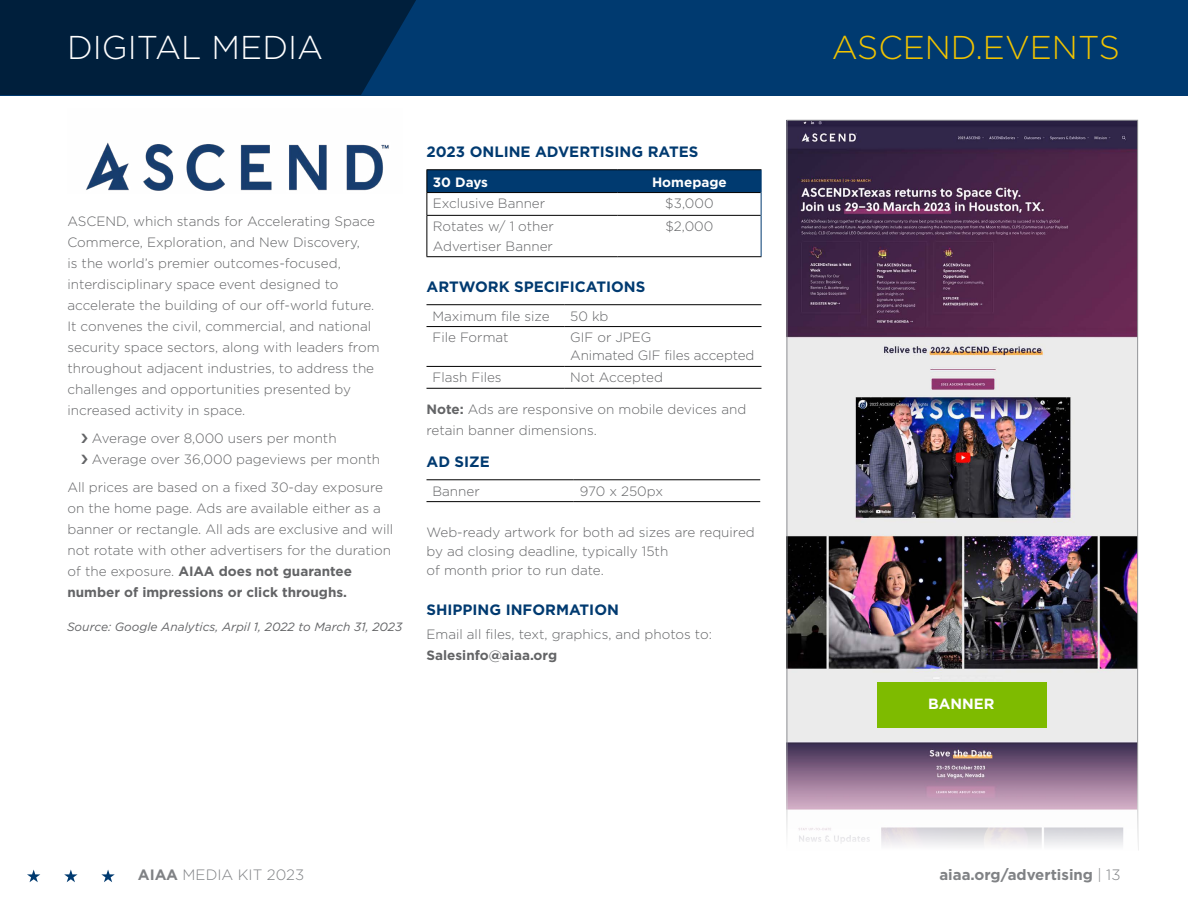
<style>
.page{position:relative;width:1188px;height:918px;background:#fff}
.page>*{position:absolute;margin:0;border:0;box-sizing:border-box;transform-origin:0 0}
.t1{font:300 33px "Gotham";color:#f1c300}
.t2{font:300 33px "Gotham";color:#fff}
.t3{font:700 15px "Gotham";color:#003a70}
.t4{font:700 15px "Gotham";color:#808285}
.t5{font:300 15px "Gotham";color:#808285}
.t6{font:700 14.85px "Gotham";color:#fff}
.t7{font:300 13.5px/21px "Gotham";color:#636466}
.t8{font:700 13.5px "Gotham";color:#636466}
.t9{font:700 13.5px "Gotham";color:#fff}
.t10{font:italic 12px "Gotham";color:#636466}
.s1{font-weight:700}
.s2{font-weight:300}
</style>
<div class="page">
<svg style="left:27px;top:870px;width:88px;height:12px"></svg>
<img style="left:789px;top:122px;width:347px;height:619px">
<div style="left:0;top:0;width:1188px;height:95px;background:#003a70"></div>
<div style="left:0;top:0;width:416px;height:95px;background:#001f3c"></div>
<hr style="left:426px;top:169px;width:192px;height:1px;background:#000">
<hr style="left:618px;top:169px;width:144px;height:1px;background:#000">
<svg style="left:426px;top:170px;width:336px;height:87px"></svg>
<hr style="left:761px;top:215px;width:1px;height:41px;background:#003a70">
<hr style="left:427px;top:304px;width:137px;height:1px;background:#000">
<hr style="left:564px;top:304px;width:197px;height:1px;background:#000">
<hr style="left:427px;top:326px;width:137px;height:1px;background:#000">
<hr style="left:564px;top:326px;width:197px;height:1px;background:#000">
<hr style="left:427px;top:366px;width:137px;height:1px;background:#000">
<hr style="left:564px;top:366px;width:197px;height:1px;background:#000">
<hr style="left:427px;top:388px;width:137px;height:1px;background:#000">
<hr style="left:564px;top:388px;width:197px;height:1px;background:#000">
<hr style="left:427px;top:479px;width:147px;height:1px;background:#000">
<hr style="left:574px;top:479px;width:186px;height:1px;background:#000">
<hr style="left:427px;top:501px;width:147px;height:1px;background:#000">
<hr style="left:574px;top:501px;width:186px;height:1px;background:#000">
<svg style="left:786px;top:741px;width:352px;height:105px"></svg>
<div style="left:877px;top:682px;width:169px;height:45px;background:#7ebb00"></div>
<img style="left:86px;top:142px;width:303px;height:49px">
<h1 class="t2" style="left:67px;top:30px;width:258px">DIGITAL MEDIA</h1>
<h1 class="t1" style="left:832px;top:30px;width:290px">ASCEND.EVENTS</h1>
<p class="t7" style="left:68px;top:211px;width:314px">ASCEND, which stands for Accelerating Space Commerce, Exploration, and New Discovery,<br>is the world’s premier outcomes-focused, interdisciplinary space event designed to accelerate the building of our off-world future.<br>It convenes the civil, commercial, and national security space sectors, along with leaders from throughout adjacent industries, to address the challenges and opportunities presented by increased activity in space.</p>
<p class="t7" style="left:92px;top:427px;width:290px">Average over 8,000 users per month<br>Average over 36,000 pageviews per month</p>
<p class="t7" style="left:68px;top:476px;width:327px">All prices are based on a fixed 30-day exposure on the home page. Ads are available either as a banner or rectangle. All ads are exclusive and will not rotate with other advertisers for the duration of the exposure. <span class="s1">AIAA does not guarantee number of impressions or click throughs.</span></p>
<p class="t10" style="left:67px;top:619px;width:337px">Source: Google Analytics, Arpil 1, 2022 to March 31, 2023</p>
<p class="t3" style="left:426px;top:141px;width:273px">2023 ONLINE ADVERTISING RATES</p>
<p class="t9" style="left:433px;top:173px;width:57px">30 Days</p>
<p class="t9" style="left:652px;top:173px;width:76px">Homepage</p>
<p class="t7" style="left:433px;top:193px;width:114px">Exclusive Banner</p>
<p class="t7" style="left:665px;top:193px;width:50px">$3,000</p>
<p class="t7" style="left:433px;top:217px;width:122px;line-height:19.5px">Rotates w/ 1 other<br>Advertiser Banner</p>
<p class="t7" style="left:665px;top:216px;width:50px">$2,000</p>
<p class="t3" style="left:427px;top:276px;width:220px">ARTWORK SPECIFICATIONS</p>
<p class="t7" style="left:433px;top:305px;width:119px">Maximum file size</p>
<p class="t7" style="left:570px;top:305px;width:40px">50 kb</p>
<p class="t7" style="left:433px;top:327px;width:78px">File Format</p>
<p class="t7" style="left:570px;top:328px;width:186px;line-height:18px">GIF or JPEG<br>Animated GIF files accepted</p>
<p class="t7" style="left:433px;top:367px;width:71px">Flash Files</p>
<p class="t7" style="left:570px;top:367px;width:94px">Not Accepted</p>
<p class="t7" style="left:427px;top:399px;width:321px"><span class="s1">Note:</span> Ads are responsive on mobile devices and retain banner dimensions.</p>
<p class="t3" style="left:427px;top:451px;width:65px">AD SIZE</p>
<p class="t7" style="left:433px;top:480px;width:49px">Banner</p>
<p class="t7" style="left:580px;top:480px;width:85px">970 x 250px</p>
<p class="t7" style="left:427px;top:522px;width:330px;line-height:19.5px">Web-ready artwork for both ad sizes are required by ad closing deadline, typically 15th<br>of month prior to run date.</p>
<p class="t3" style="left:427px;top:599px;width:194px">SHIPPING INFORMATION</p>
<p class="t7" style="left:427px;top:623px;width:287px">Email all files, text, graphics, and photos to:</p>
<p class="t8" style="left:427px;top:646px;width:132px">Salesinfo@aiaa.org</p>
<p class="t6" style="left:928px;top:694px;width:68px">BANNER</p>
<p class="t5" style="left:138px;top:867px;width:168px"><span class="s1">AIAA</span> MEDIA KIT 2023</p>
<p class="t4" style="left:939px;top:865px;width:183px">aiaa.org/advertising <span class="s2">| 13</span></p>
</div>
